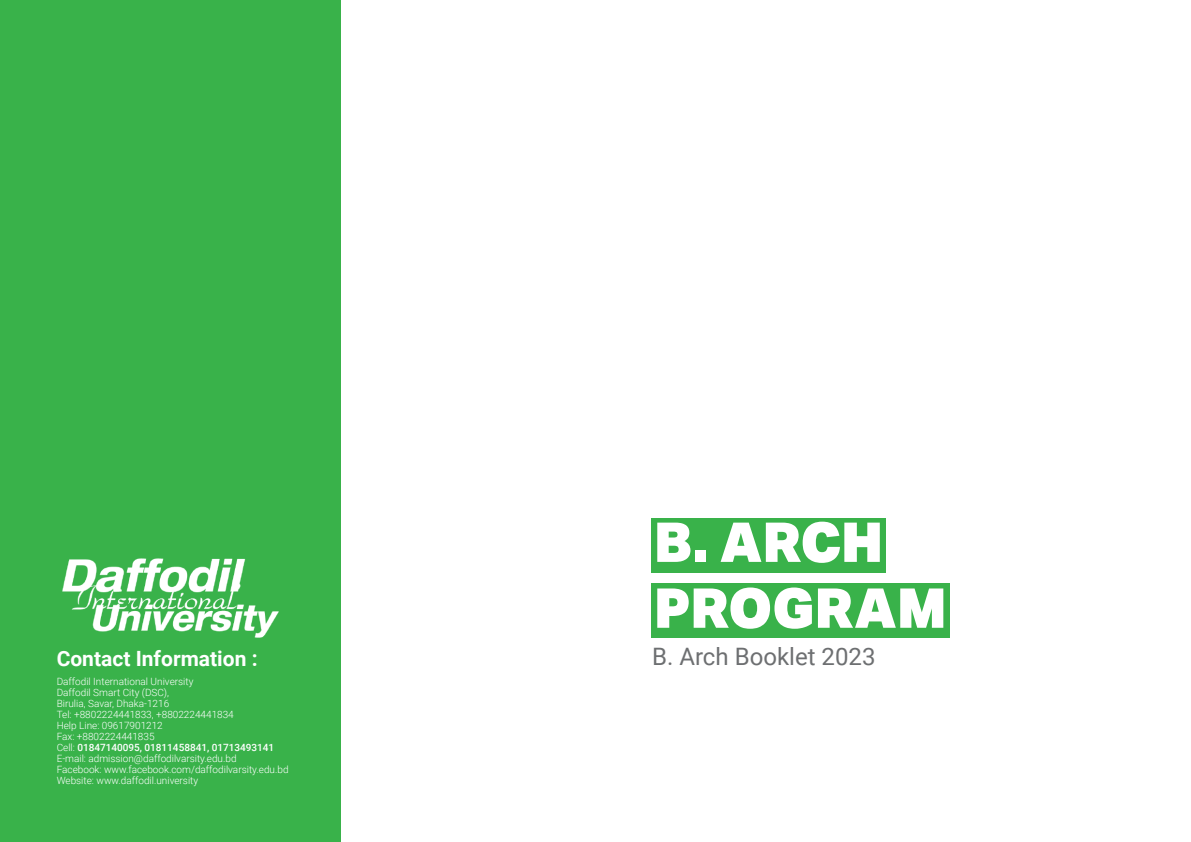
<style>
.page{position:relative;width:1191px;height:842px;background:#fff}
.page>*{position:absolute;margin:0;border:0;box-sizing:border-box;transform-origin:0 0}
.t1{font:900 55px/65.9px "Aktiv Grotesk";color:#fff}
.t2{font:24px "Roboto";color:#6d6f71}
.t3{font:700 21px "Roboto";color:#fff}
.t4{font:300 10px/11px "Roboto";color:#fff}
.s1{font-weight:500}
</style>
<div class="page">
<div style="left:0;top:0;width:340px;height:842px;background:#39b24a"></div>
<div style="left:651px;top:518px;width:235px;height:54px;background:#39b24a"></div>
<div style="left:651px;top:583px;width:298px;height:55px;background:#39b24a"></div>
<img style="left:62px;top:558px;width:216px;height:80px">
<h1 class="t1" style="left:654px;top:508px;width:294px">B. ARCH<br>PROGRAM</h1>
<h3 class="t3" style="left:57px;top:644px;width:202px">Contact Information :</h3>
<h2 class="t2" style="left:652px;top:640px;width:225px">B. Arch Booklet 2023</h2>
<p class="t4" style="left:57px;top:675px;width:233px">Daffodil International University<br>Daffodil Smart City (DSC),<br>Birulia, Savar, Dhaka-1216<br>Tel: +8802224441833, +8802224441834<br>Help Line: 09617901212<br>Fax: +8802224441835<br>Cell: <span class="s1">01847140095, 01811458841, 01713493141<br></span>E-mail: admission@daffodilvarsity.edu.bd<br>Facebook: www.facebook.com/daffodilvarsity.edu.bd Website: www.daffodil.university</p>
</div>
